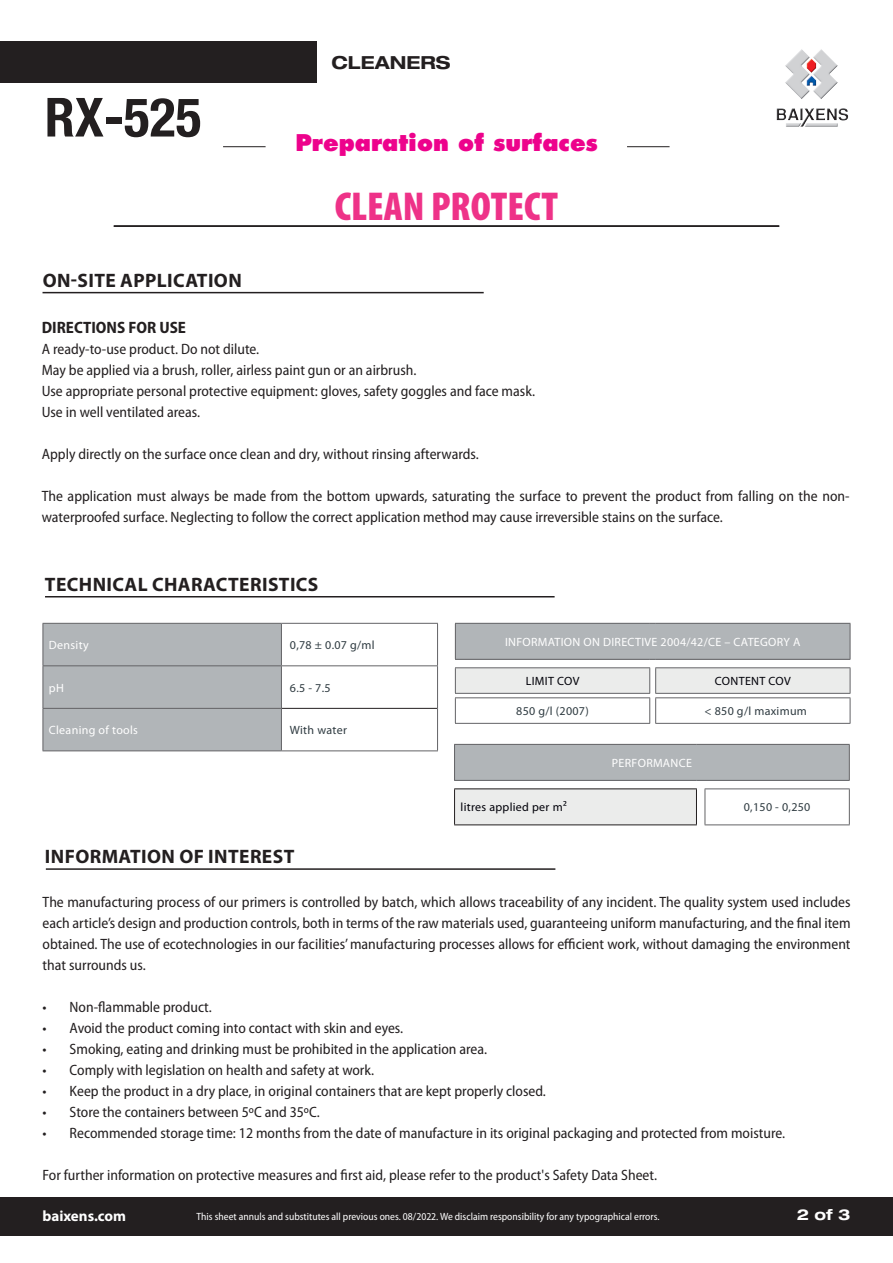
<style>
.page{position:relative;width:893px;height:1263px;background:#fff}
.page>*{position:absolute;margin:0;border:0;box-sizing:border-box;transform-origin:0 0}
.t1{font:700 condensed 54px "Helvetica Neue";color:#231f20}
.t2{font:900 condensed 40.5px "Myriad Pro";color:#ee3288}
.t3{font:800 22.5px "Futura";color:#ed028c}
.t4{font:700 19.5px "Myriad Pro";letter-spacing:.02em;color:#231f20}
.t5{font:700 expanded 18px "Helvetica Neue";color:#231f20}
.t6{font:700 semi-condensed 16.5px "Myriad Pro";color:#231f20}
.t7{font:semi-condensed 15px/21px "Myriad Pro";color:#231f20}
.t8{font:700 15px "Myriad Pro";color:#fff}
.t9{font:700 expanded 15px "Helvetica Neue";color:#fff}
.t10{font:12px "Myriad Pro";letter-spacing:.025em;color:#fff}
.t11{font:12px "Myriad Pro";letter-spacing:.025em;color:#2f3b41}
.t12{font:12px "Myriad Pro";letter-spacing:.025em;color:#000008}
.t13{font:semi-condensed 10.5px "Myriad Pro";color:#fff}
</style>
<div class="page">
<div style="left:0;top:42px;width:316px;height:41px;background:#231f20"></div>
<img style="left:776px;top:49px;width:73px;height:78px">
<hr style="left:114px;top:225px;width:665px;height:2px;background:#231f20">
<hr style="left:223px;top:146px;width:43px;height:1px;background:#231f20">
<hr style="left:627px;top:146px;width:43px;height:1px;background:#231f20">
<div style="left:0;top:1196px;width:893px;height:39px;background:#231f20"></div>
<hr style="left:46px;top:868px;width:509px;height:2px;background:#231f20">
<div style="left:455px;top:744px;width:394px;height:36px;background:#b1b5b8"></div>
<div style="left:455px;top:789px;width:241px;height:36px;background:#ebeceb"></div>
<hr style="left:454px;top:744px;width:242px;height:1px;background:#636366">
<hr style="left:454px;top:745px;width:1px;height:35px;background:#636366">
<hr style="left:705px;top:744px;width:145px;height:1px;background:#636366">
<hr style="left:849px;top:745px;width:1px;height:35px;background:#636366">
<hr style="left:454px;top:780px;width:242px;height:1px;background:#636366">
<hr style="left:705px;top:780px;width:145px;height:1px;background:#636366">
<hr style="left:705px;top:788px;width:145px;height:1px;background:#636366">
<hr style="left:705px;top:789px;width:1px;height:35px;background:#636366">
<hr style="left:849px;top:789px;width:1px;height:35px;background:#636366">
<hr style="left:705px;top:824px;width:145px;height:1px;background:#636366">
<hr style="left:454px;top:788px;width:243px;height:1px;background:#231f20">
<hr style="left:454px;top:789px;width:1px;height:35px;background:#231f20">
<hr style="left:696px;top:789px;width:1px;height:35px;background:#231f20">
<hr style="left:454px;top:824px;width:243px;height:1px;background:#231f20">
<hr style="left:43px;top:292px;width:441px;height:1px;background:#231f20">
<div style="left:44px;top:624px;width:237px;height:126px;background:#b1b5b8"></div>
<hr style="left:281px;top:623px;width:157px;height:1px;background:#636366">
<hr style="left:437px;top:624px;width:1px;height:41px;background:#636366">
<hr style="left:281px;top:665px;width:157px;height:1px;background:#636366">
<hr style="left:437px;top:666px;width:1px;height:42px;background:#636366">
<hr style="left:437px;top:708px;width:1px;height:42px;background:#636366">
<hr style="left:281px;top:750px;width:157px;height:1px;background:#636366">
<hr style="left:43px;top:623px;width:238px;height:1px;background:#636366">
<hr style="left:43px;top:624px;width:1px;height:41px;background:#636366">
<hr style="left:281px;top:624px;width:1px;height:41px;background:#636366">
<hr style="left:43px;top:665px;width:238px;height:1px;background:#636366">
<hr style="left:43px;top:666px;width:1px;height:42px;background:#636366">
<hr style="left:281px;top:666px;width:1px;height:42px;background:#636366">
<hr style="left:43px;top:708px;width:239px;height:1px;background:#636366">
<hr style="left:43px;top:709px;width:1px;height:41px;background:#636366">
<hr style="left:281px;top:709px;width:1px;height:41px;background:#636366">
<hr style="left:43px;top:750px;width:238px;height:1px;background:#636366">
<hr style="left:282px;top:708px;width:155px;height:1px;background:#231f20">
<div style="left:455px;top:623px;width:395px;height:36px;background:#b1b5b8"></div>
<hr style="left:455px;top:623px;width:195px;height:1px;background:#636366">
<hr style="left:455px;top:624px;width:1px;height:35px;background:#636366">
<hr style="left:656px;top:623px;width:194px;height:1px;background:#636366">
<hr style="left:850px;top:624px;width:1px;height:35px;background:#636366">
<hr style="left:455px;top:659px;width:195px;height:1px;background:#636366">
<hr style="left:656px;top:659px;width:194px;height:1px;background:#636366">
<hr style="left:455px;top:667px;width:195px;height:1px;background:#636366">
<hr style="left:655px;top:667px;width:195px;height:1px;background:#636366">
<svg style="left:455px;top:668px;width:396px;height:55px"></svg>
<hr style="left:455px;top:723px;width:195px;height:1px;background:#636366">
<hr style="left:655px;top:723px;width:195px;height:1px;background:#636366">
<hr style="left:45px;top:596px;width:510px;height:1px;background:#231f20">
<h1 class="t1" style="left:45px;top:85px;width:158px">RX-525</h1>
<h3 class="t4" style="left:43px;top:267px;width:201px">ON-SITE APPLICATION</h3>
<p class="t5" style="left:331px;top:51px;width:121px">CLEANERS</p>
<h3 class="t3" style="left:296px;top:128px;width:304px">Preparation of surfaces</h3>
<h2 class="t2" style="left:335px;top:184px;width:225px">CLEAN PROTECT</h2>
<p class="t6" style="left:42px;top:318px;width:146px">DIRECTIONS FOR USE</p>
<p class="t7" style="left:42px;top:339px;width:495px">A ready-to-use product. Do not dilute.<br>May be applied via a brush, roller, airless paint gun or an airbrush.<br>Use appropriate personal protective equipment: gloves, safety goggles and face mask.<br>Use in well ventilated areas.</p>
<p class="t7" style="left:42px;top:444px;width:439px">Apply directly on the surface once clean and dry, without rinsing afterwards.</p>
<p class="t7" style="left:42px;top:486px;width:809px">The application must always be made from the bottom upwards, saturating the surface to prevent the product from falling on the non&shy;waterproofed surface. Neglecting to follow the correct application method may cause irreversible stains on the surface.</p>
<h3 class="t4" style="left:45px;top:572px;width:275px">TECHNICAL CHARACTERISTICS</h3>
<p class="t10" style="left:49px;top:638px;width:41px">Density</p>
<p class="t11" style="left:290px;top:638px;width:86px">0,78 ± 0.07 g/ml</p>
<p class="t10" style="left:49px;top:680px;width:16px">pH</p>
<p class="t11" style="left:290px;top:680px;width:42px">6.5 - 7.5</p>
<p class="t10" style="left:49px;top:723px;width:91px">Cleaning of tools</p>
<p class="t11" style="left:290px;top:723px;width:58px">With water</p>
<p class="t10" style="left:505px;top:634px;width:297px">INFORMATION ON DIRECTIVE 2004/42/CE – CATEGORY A</p>
<p class="t12" style="left:526px;top:674px;width:55px">LIMIT COV</p>
<p class="t12" style="left:715px;top:674px;width:77px">CONTENT COV</p>
<p class="t11" style="left:516px;top:704px;width:74px">850 g/l (2007)</p>
<p class="t11" style="left:704px;top:704px;width:104px">&lt; 850 g/l maximum</p>
<p class="t10" style="left:612px;top:755px;width:81px">PERFORMANCE</p>
<p class="t12" style="left:461px;top:800px;width:108px">litres applied per m2</p>
<p class="t11" style="left:744px;top:800px;width:68px">0,150 - 0,250</p>
<h3 class="t4" style="left:45px;top:844px;width:251px">INFORMATION OF INTEREST</h3>
<p class="t7" style="left:43px;top:891px;width:809px;text-align:justify">The manufacturing process of our primers is controlled by batch, which allows traceability of any incident. The quality system used includes each article’s design and production controls, both in terms of the raw materials used, guaranteeing uniform manufacturing, and the final item obtained. The use of ecotechnologies in our facilities’ manufacturing processes allows for efficient work, without damaging the environment that surrounds us.</p>
<p class="t7" style="left:43px;top:996px;width:171px">• Non-flammable product.</p>
<p class="t7" style="left:43px;top:1017px;width:362px">• Avoid the product coming into contact with skin and eyes.</p>
<p class="t7" style="left:43px;top:1038px;width:446px">• Smoking, eating and drinking must be prohibited in the application area.</p>
<p class="t7" style="left:43px;top:1059px;width:333px">• Comply with legislation on health and safety at work.</p>
<p class="t7" style="left:43px;top:1080px;width:505px">• Keep the product in a dry place, in original containers that are kept properly closed.</p>
<p class="t7" style="left:43px;top:1101px;width:279px">• Store the containers between 5ºC and 35ºC.</p>
<p class="t7" style="left:43px;top:1122px;width:744px">• Recommended storage time: 12 months from the date of manufacture in its original packaging and protected from moisture.</p>
<p class="t7" style="left:43px;top:1164px;width:616px">For further information on protective measures and first aid, please refer to the product's Safety Data Sheet.</p>
<p class="t8" style="left:43px;top:1206px;width:85px">baixens.com</p>
<p class="t9" style="left:797px;top:1206px;width:55px">2 of 3</p>
<p class="t13" style="left:196px;top:1211px;width:465px">This sheet annuls and substitutes all previous ones. 08/2022. We disclaim responsibility for any typographical errors.</p>
</div>
